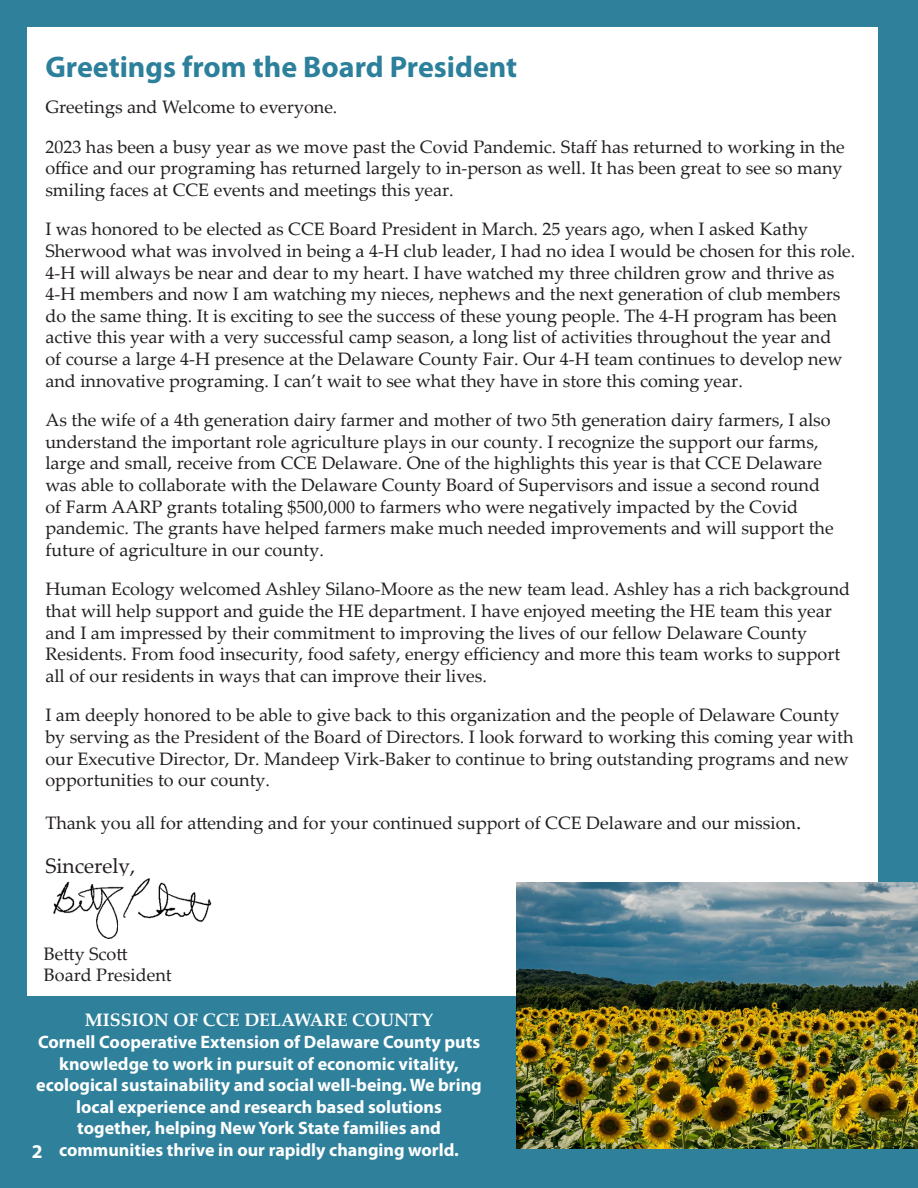
<style>
.page{position:relative;width:918px;height:1188px;background:#fff}
.page>*{position:absolute;margin:0;border:0;box-sizing:border-box;transform-origin:0 0}
.t1{font:700 30px "Myriad Pro";color:#2c809b}
.t2{font:21px "Palatino Linotype";color:#231f20}
.t3{font:700 19.5px "Myriad Pro";color:#fff}
.t4{font:18px/21.6px "Palatino Linotype";color:#231f20}
.t5{font:700 18px/21.6px "Myriad Pro";color:#fff;text-align:center}
.t6{font:700 18px "Palatino Linotype";color:#fff}
.s1{font-size:21px}
</style>
<div class="page">
<div style="left:1px;top:1px;width:917px;height:1187px;background:#2f819b"></div>
<div style="left:27px;top:27px;width:851px;height:969px;background:#fff"></div>
<img style="left:516px;top:882px;width:402px;height:267px">
<img style="left:53px;top:878px;width:159px;height:61px">
<p class="t1" style="left:45px;top:47px;width:473px">Greetings from the Board President</p>
<p class="t4" style="left:45px;top:95px;width:294px">Greetings and Welcome to everyone.</p>
<p class="t4" style="left:45px;top:135px;width:801px">2023 has been a busy year as we move past the Covid Pandemic. Staff has returned to working in the office and our programing has returned largely to in-person as well. It has been great to see so many smiling faces at CCE events and meetings this year.</p>
<p class="t4" style="left:45px;top:218px;width:812px">I was honored to be elected as CCE Board President in March. 25 years ago, when I asked Kathy Sherwood what was involved in being a 4-H club leader, I had no idea I would be chosen for this role.<br>4-H will always be near and dear to my heart. I have watched my three children grow and thrive as 4-H members and now I am watching my nieces, nephews and the next generation of club members do the same thing. It is exciting to see the success of these young people. The 4-H program has been active this year with a very successful camp season, a long list of activities throughout the year and<br>of course a large 4-H presence at the Delaware County Fair. Our 4-H team continues to develop new and innovative programing. I can’t wait to see what they have in store this coming year.</p>
<p class="t4" style="left:45px;top:409px;width:790px">As the wife of a 4th generation dairy farmer and mother of two 5th generation dairy farmers, I also understand the important role agriculture plays in our county. I recognize the support our farms, large and small, receive from CCE Delaware. One of the highlights this year is that CCE Delaware was able to collaborate with the Delaware County Board of Supervisors and issue a second round of Farm AARP grants totaling $500,000 to farmers who were negatively impacted by the Covid pandemic. The grants have helped farmers make much needed improvements and will support the future of agriculture in our county.</p>
<p class="t4" style="left:45px;top:578px;width:806px">Human Ecology welcomed Ashley Silano-Moore as the new team lead. Ashley has a rich background that will help support and guide the HE department. I have enjoyed meeting the HE team this year and I am impressed by their commitment to improving the lives of our fellow Delaware County Residents. From food insecurity, food safety, energy efficiency and more this team works to support all of our residents in ways that can improve their lives.</p>
<p class="t4" style="left:45px;top:704px;width:810px">I am deeply honored to be able to give back to this organization and the people of Delaware County by serving as the President of the Board of Directors. I look forward to working this coming year with our Executive Director, Dr. Mandeep Virk-Baker to continue to bring outstanding programs and new opportunities to our county.</p>
<p class="t4" style="left:45px;top:812px;width:757px">Thank you all for attending and for your continued support of CCE Delaware and our mission<span class="s1">.</span></p>
<p class="t2" style="left:45px;top:851px;width:92px">Sincerely,</p>
<p class="t4" style="left:44px;top:942px;width:85px">Betty Scott</p>
<p class="t4" style="left:44px;top:964px;width:129px">Board President</p>
<p class="t6" style="left:85px;top:1008px;width:350px">MISSION OF CCE DELAWARE COUNTY</p>
<p class="t5" style="left:38px;top:1031px;width:444px">Cornell Cooperative Extension of Delaware County puts knowledge to work in pursuit of economic vitality,</p>
<p class="t5" style="left:36px;top:1074px;width:447px">ecological sustainability and social well-being. We bring local experience and research based solutions</p>
<p class="t5" style="left:77px;top:1117px;width:365px">together, helping New York State families and</p>
<p class="t5" style="left:59px;top:1139px;width:401px">communities thrive in our rapidly changing world.</p>
<p class="t3" style="left:32px;top:1139px;width:12px">2</p>
</div>
